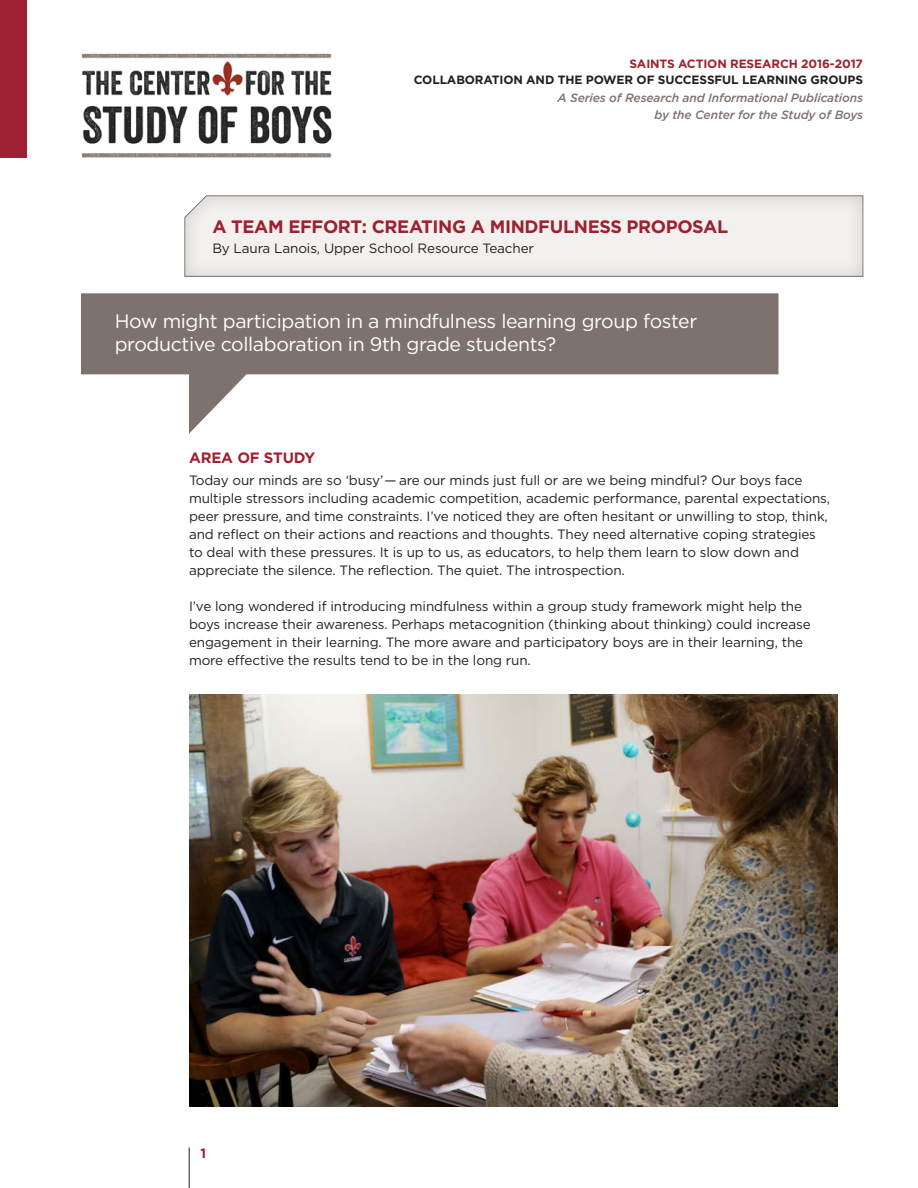
<style>
.page{position:relative;width:918px;height:1188px;background:#fff}
.page>*{position:absolute;margin:0;border:0;box-sizing:border-box;transform-origin:0 0}
.t1{font:19.5px/22.5px "Gotham";letter-spacing:-.02em;color:#fff}
.t2{font:700 18px "Gotham";letter-spacing:-.02em;color:#9d2130}
.t3{font:700 15px "Gotham";letter-spacing:-.01em;color:#9d2130}
.t4{font:13.5px/18px "Gotham";letter-spacing:-.01em;color:#231f20}
.t5{font:700 13.5px "Gotham";color:#9d2130}
.t6{font:italic 500 12px/16.5px "Gotham";letter-spacing:-.01em;color:#7d726d;text-align:right}
.t7{font:700 12px "Gotham";letter-spacing:-.01em;color:#231f20}
.t8{font:700 12px "Gotham";letter-spacing:-.01em;color:#9d2130}
</style>
<div class="page">
<div style="left:184px;top:194px;width:680px;height:84px;background:#7d726d;opacity:.3"></div>
<img style="left:81px;top:53px;width:251px;height:105px">
<svg style="left:81px;top:293px;width:697px;height:141px;fill:#7d726d"></svg>
<img style="left:189px;top:694px;width:648px;height:413px">
<div style="left:0;top:0;width:27px;height:158px;background:#9d2130"></div>
<hr style="left:189px;top:1148px;width:1px;height:40px;background:#231f20">
<p class="t8" style="left:630px;top:56px;width:235px">SAINTS ACTION RESEARCH 2016-2017</p>
<p class="t7" style="left:414px;top:72px;width:451px">COLLABORATION AND THE POWER OF SUCCESSFUL LEARNING GROUPS</p>
<p class="t6" style="left:558px;top:90px;width:307px">A Series of Research and Informational Publications by the Center for the Study of Boys</p>
<h2 class="t2" style="left:212px;top:215px;width:517px">A TEAM EFFORT: CREATING A MINDFULNESS PROPOSAL</h2>
<p class="t4" style="left:212px;top:239px;width:323px">By Laura Lanois, Upper School Resource Teacher</p>
<h1 class="t1" style="left:115px;top:310px;width:584px">How might participation in a mindfulness learning group foster productive collaboration in 9th grade students?</h1>
<p class="t3" style="left:189px;top:448px;width:128px">AREA OF STUDY</p>
<p class="t4" style="left:189px;top:471px;width:643px">Today our minds are so ‘busy’ — are our minds just full or are we being mindful? Our boys face multiple stressors including academic competition, academic performance, parental expectations, peer pressure, and time constraints. I’ve noticed they are often hesitant or unwilling to stop, think, and reflect on their actions and reactions and thoughts. They need alternative coping strategies to deal with these pressures. It is up to us, as educators, to help them learn to slow down and appreciate the silence. The reflection. The quiet. The introspection.</p>
<p class="t4" style="left:189px;top:597px;width:623px">I’ve long wondered if introducing mindfulness within a group study framework might help the boys increase their awareness. Perhaps metacognition (thinking about thinking) could increase engagement in their learning. The more aware and participatory boys are in their learning, the more effective the results tend to be in the long run.</p>
<p class="t5" style="left:200px;top:1144px;width:7px">1</p>
</div>
